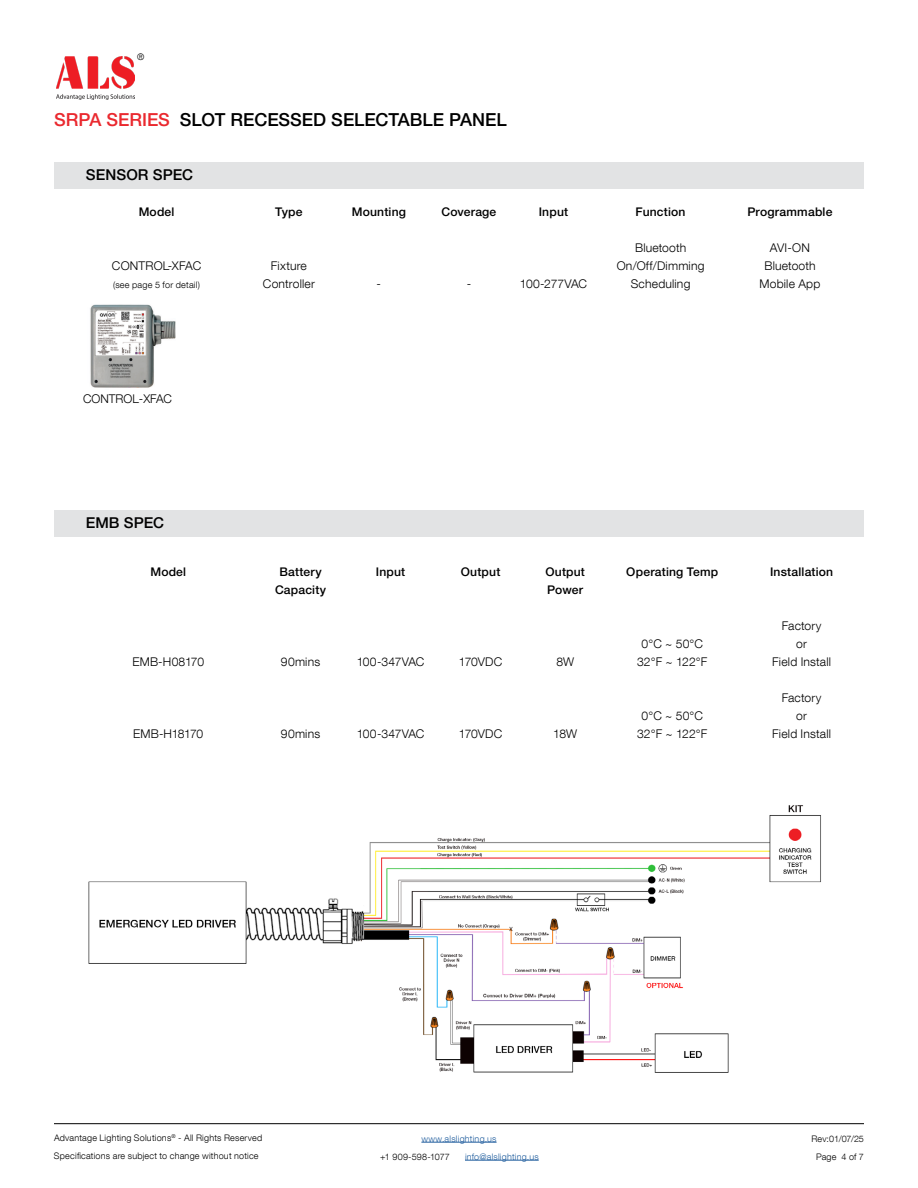
<style>
.page{position:relative;width:918px;height:1188px;background:#fff}
.page>*{position:absolute;margin:0;border:0;box-sizing:border-box;transform-origin:0 0}
.t1{font:500 18px "Helvetica Neue LT Pro";color:#000}
.t2{font:500 15px "Helvetica Neue LT Pro";letter-spacing:.005em;color:#000}
.t3{font:300 12px/18px "Helvetica Neue LT Com";letter-spacing:.015em;color:#000;text-align:center}
.t4{font:500 12px/18px "Helvetica Neue LT Pro";letter-spacing:.015em;color:#000;text-align:center}
.t5{font:300 12px "Helvetica Neue LT Com";letter-spacing:-.01em;color:#000}
.t6{font:300 12px "Helvetica Neue LT Com";letter-spacing:-.03em;color:#000}
.t7{font:300 12px "Helvetica Neue LT Com";letter-spacing:-.015em;color:#000}
.t8{font:300 9px/18px "Helvetica Neue LT Com";letter-spacing:.025em;color:#000}
.t9{font:300 9px "Helvetica Neue LT Com";letter-spacing:.025em;color:#215e9e}
.s1{color:#ea292f}
</style>
<div class="page">
<hr style="left:421px;top:1142px;width:76px;height:1px;background:#215e9e">
<hr style="left:465px;top:1160px;width:74px;height:1px;background:#215e9e">
<hr style="left:54px;top:1123px;width:810px;height:1px;background:#000">
<img style="left:56px;top:57px;width:79px;height:43px">
<div style="left:82px;top:510px;width:782px;height:26px;background:#e2e3e4"></div>
<div style="left:54px;top:510px;width:27px;height:26px;background:#e2e3e4"></div>
<img style="left:88px;top:805px;width:733px;height:268px">
<div style="left:82px;top:162px;width:782px;height:26px;background:#e2e3e4"></div>
<div style="left:54px;top:162px;width:27px;height:26px;background:#e2e3e4"></div>
<img style="left:90px;top:304px;width:86px;height:84px">
<p class="t8" style="left:137px;top:48px;width:9px">®</p>
<h1 class="t1" style="left:54px;top:109px;width:454px"><span class="s1">SRPA SERIES</span> SLOT RECESSED SELECTABLE PANEL</h1>
<p class="t2" style="left:86px;top:166px;width:109px">SENSOR SPEC</p>
<p class="t4" style="left:139px;top:203px;width:37px">Model</p>
<p class="t4" style="left:275px;top:203px;width:29px">Type</p>
<p class="t4" style="left:352px;top:203px;width:56px">Mounting</p>
<p class="t4" style="left:441px;top:203px;width:56px">Coverage</p>
<p class="t4" style="left:539px;top:203px;width:31px">Input</p>
<p class="t4" style="left:636px;top:203px;width:51px">Function</p>
<p class="t4" style="left:747px;top:203px;width:87px">Programmable</p>
<p class="t3" style="left:112px;top:256px;width:91px">CONTROL-XFAC</p>
<p class="t8" style="left:113px;top:276px;width:88px">(see page 5 for detail)</p>
<p class="t3" style="left:83px;top:389px;width:90px">CONTROL-XFAC</p>
<p class="t3" style="left:263px;top:256px;width:53px">Fixture<br>Controller</p>
<p class="t3" style="left:377px;top:274px;width:6px">-</p>
<p class="t3" style="left:467px;top:274px;width:6px">-</p>
<p class="t7" style="left:520px;top:276px;width:69px">100-277VAC</p>
<p class="t3" style="left:617px;top:238px;width:89px">Bluetooth<br>On/Off/Dimming<br>Scheduling</p>
<p class="t3" style="left:759px;top:238px;width:62px">AVI-ON<br>Bluetooth<br>Mobile App</p>
<p class="t2" style="left:86px;top:514px;width:80px">EMB SPEC</p>
<p class="t4" style="left:150px;top:563px;width:37px">Model</p>
<p class="t4" style="left:275px;top:563px;width:53px">Battery<br>Capacity</p>
<p class="t4" style="left:376px;top:563px;width:31px">Input</p>
<p class="t4" style="left:461px;top:563px;width:41px">Output</p>
<p class="t4" style="left:545px;top:563px;width:41px;text-align:left">Output<br>Power</p>
<p class="t4" style="left:626px;top:563px;width:93px">Operating Temp</p>
<p class="t4" style="left:770px;top:563px;width:65px">Installation</p>
<p class="t3" style="left:133px;top:652px;width:73px">EMB-H08170</p>
<p class="t3" style="left:281px;top:652px;width:41px">90mins</p>
<p class="t5" style="left:357px;top:654px;width:69px">100-347VAC</p>
<p class="t3" style="left:459px;top:652px;width:45px">170VDC</p>
<p class="t3" style="left:556px;top:652px;width:19px">8W</p>
<p class="t6" style="left:133px;top:726px;width:72px">EMB-H18170</p>
<p class="t3" style="left:281px;top:724px;width:41px">90mins</p>
<p class="t5" style="left:357px;top:726px;width:69px">100-347VAC</p>
<p class="t3" style="left:459px;top:724px;width:45px">170VDC</p>
<p class="t3" style="left:553px;top:724px;width:25px">18W</p>
<p class="t3" style="left:637px;top:634px;width:72px">0°C ~ 50°C<br>32°F ~ 122°F</p>
<p class="t3" style="left:637px;top:706px;width:72px">0°C ~ 50°C<br>32°F ~ 122°F</p>
<p class="t3" style="left:772px;top:616px;width:60px">Factory<br>or<br>Field Install</p>
<p class="t3" style="left:772px;top:688px;width:60px">Factory<br>or<br>Field Install</p>
<p class="t8" style="left:54px;top:1129px;width:210px">Advantage Lighting Solutions<sup>®</sup> - All Rights Reserved<br>Specifications are subject to change without notice</p>
<p class="t8" style="left:811px;top:1129px;width:54px;text-align:center">Rev:01/07/25<br>Page 4 of 7</p>
<p class="t9" style="left:421px;top:1133px;width:77px">www.alslighting.us</p>
<p class="t8" style="left:380px;top:1147px;width:71px">+1 909-598-1077</p>
<p class="t9" style="left:465px;top:1151px;width:75px">info@alslighting.us</p>
</div>
